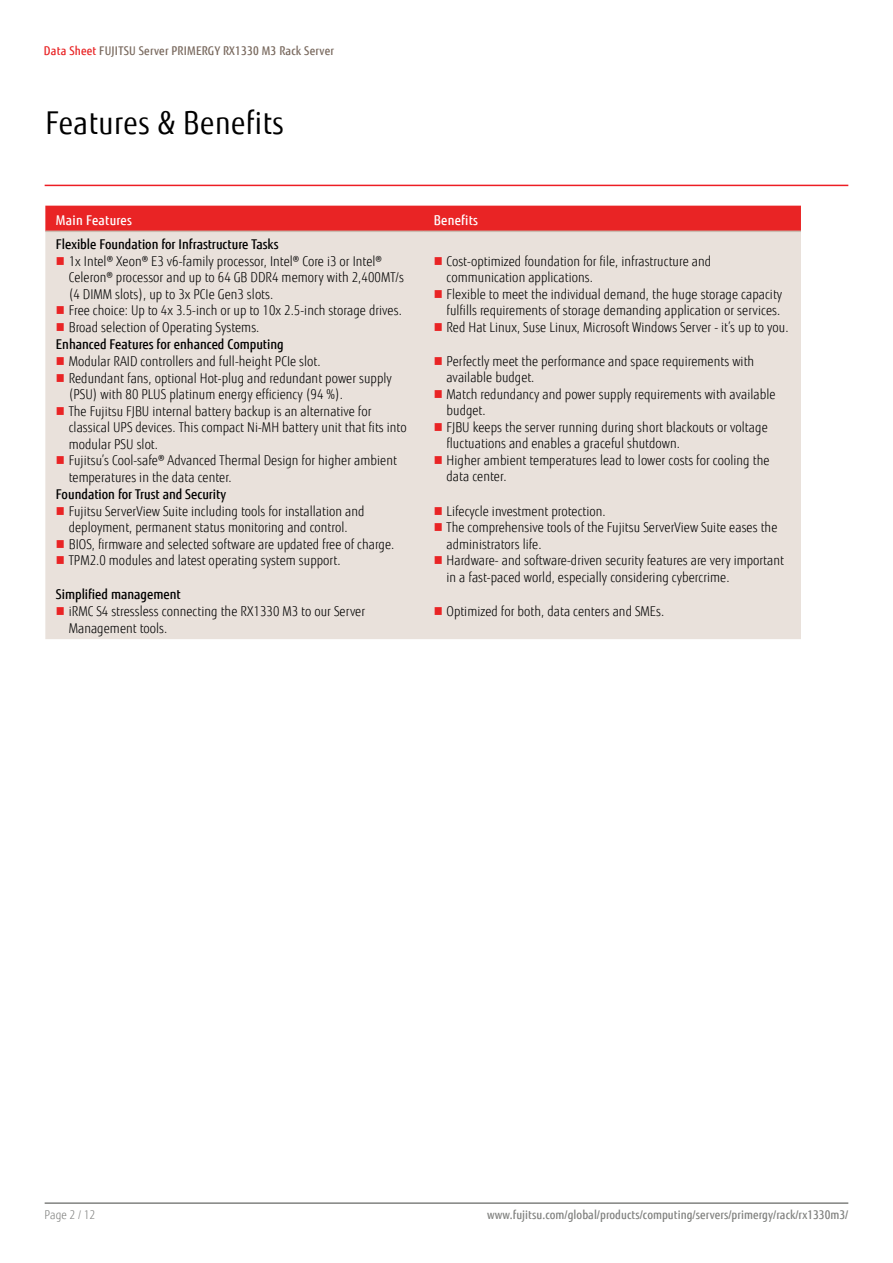
<style>
.page{position:relative;width:893px;height:1263px;background:#fff}
.page>*{position:absolute;margin:0;border:0;box-sizing:border-box;transform-origin:0 0}
.t1{font:31.5px "Fujitsu Sans";letter-spacing:.02em;color:#000;scale:.9 1}
.t2{font:300 13.5px/16.5px "Fujitsu Sans";letter-spacing:.005em;color:#000;scale:.9 1}
.t3{font:500 13.5px "Fujitsu Sans";color:#000;scale:.9 1}
.t4{font:500 13.5px "Fujitsu Sans";letter-spacing:.02em;color:#fff;scale:.9 1}
.t5{font:500 12px "Fujitsu Sans";letter-spacing:.005em;color:#818280;scale:.9 1}
.t6{font:500 12px "Fujitsu Sans";letter-spacing:.02em;color:#79695e;scale:.9 1}
.t7{font:300 12px "Fujitsu Sans";letter-spacing:.005em;color:#818280;scale:.9 1}
.s1{color:#e92425}
</style>
<div class="page">
<hr style="left:45px;top:1202px;width:803px;height:2px;background:#818280">
<div style="left:45px;top:206px;width:756px;height:25px;background:#e92425"></div>
<div style="left:45px;top:232px;width:756px;height:407px;background:#e9e1db"></div>
<hr style="left:45px;top:231px;width:378px;height:1px;background:#c9bbb0">
<hr style="left:423px;top:231px;width:378px;height:1px;background:#c9bbb0">
<hr style="left:45px;top:185px;width:803px;height:1px;background:#ed1d24">
<svg style="left:57px;top:257px;width:7px;height:8px"></svg>
<svg style="left:57px;top:306px;width:7px;height:8px"></svg>
<svg style="left:57px;top:323px;width:7px;height:8px"></svg>
<svg style="left:435px;top:257px;width:7px;height:8px"></svg>
<svg style="left:435px;top:290px;width:7px;height:8px"></svg>
<svg style="left:435px;top:323px;width:7px;height:8px"></svg>
<svg style="left:57px;top:357px;width:7px;height:8px"></svg>
<svg style="left:57px;top:374px;width:7px;height:7px"></svg>
<svg style="left:57px;top:407px;width:7px;height:7px"></svg>
<svg style="left:57px;top:456px;width:7px;height:8px"></svg>
<svg style="left:435px;top:357px;width:7px;height:8px"></svg>
<svg style="left:435px;top:390px;width:7px;height:8px"></svg>
<svg style="left:435px;top:423px;width:7px;height:8px"></svg>
<svg style="left:435px;top:456px;width:7px;height:8px"></svg>
<svg style="left:57px;top:507px;width:7px;height:8px"></svg>
<svg style="left:57px;top:540px;width:7px;height:8px"></svg>
<svg style="left:57px;top:556px;width:7px;height:8px"></svg>
<svg style="left:435px;top:507px;width:7px;height:8px"></svg>
<svg style="left:435px;top:523px;width:7px;height:8px"></svg>
<svg style="left:435px;top:556px;width:7px;height:8px"></svg>
<svg style="left:57px;top:607px;width:7px;height:8px"></svg>
<svg style="left:435px;top:607px;width:7px;height:8px"></svg>
<p class="t6" style="left:44px;top:43px;width:324px"><span class="s1">Data Sheet</span> FUJITSU Server PRIMERGY RX1330 M3 Rack Server</p>
<h1 class="t1" style="left:45px;top:104px;width:267px">Features &amp; Benefits</h1>
<p class="t4" style="left:56px;top:212px;width:86px">Main Features</p>
<p class="t4" style="left:434px;top:212px;width:51px">Benefits</p>
<p class="t3" style="left:56px;top:235px;width:249px">Flexible Foundation for Infrastructure Tasks</p>
<p class="t2" style="left:69px;top:253px;width:374px">1x Intel® Xeon® E3 v6-family processor, Intel® Core i3 or Intel® Celeron® processor and up to 64 GB DDR4 memory with 2,400MT/s (4 DIMM slots), up to 3x PCIe Gen3 slots.<br>Free choice: Up to 4x 3.5-inch or up to 10x 2.5-inch storage drives.<br>Broad selection of Operating Systems.</p>
<p class="t2" style="left:447px;top:253px;width:382px">Cost-optimized foundation for file, infrastructure and communication applications.<br>Flexible to meet the individual demand, the huge storage capacity fulfills requirements of storage demanding application or services.<br>Red Hat Linux, Suse Linux, Microsoft Windows Server - it’s up to you.</p>
<p class="t3" style="left:56px;top:336px;width:255px">Enhanced Features for enhanced Computing</p>
<p class="t2" style="left:69px;top:353px;width:377px">Modular RAID controllers and full-height PCIe slot.<br>Redundant fans, optional Hot-plug and redundant power supply (PSU) with 80 PLUS platinum energy efficiency (94 %).<br>The Fujitsu FJBU internal battery backup is an alternative for classical UPS devices. This compact Ni-MH battery unit that fits into modular PSU slot.<br>Fujitsu’s Cool-safe® Advanced Thermal Design for higher ambient temperatures in the data center.</p>
<p class="t2" style="left:447px;top:353px;width:367px">Perfectly meet the performance and space requirements with available budget.<br>Match redundancy and power supply requirements with available budget.<br>FJBU keeps the server running during short blackouts or voltage fluctuations and enables a graceful shutdown.<br>Higher ambient temperatures lead to lower costs for cooling the data center.</p>
<p class="t3" style="left:56px;top:485px;width:191px">Foundation for Trust and Security</p>
<p class="t2" style="left:69px;top:503px;width:363px">Fujitsu ServerView Suite including tools for installation and deployment, permanent status monitoring and control.<br>BIOS, firmware and selected software are updated free of charge.<br>TPM2.0 modules and latest operating system support.</p>
<p class="t2" style="left:447px;top:503px;width:377px">Lifecycle investment protection.<br>The comprehensive tools of the Fujitsu ServerView Suite eases the administrators life.<br>Hardware- and software-driven security features are very important in a fast-paced world, especially considering cybercrime.</p>
<p class="t3" style="left:56px;top:586px;width:140px">Simplified management</p>
<p class="t2" style="left:69px;top:603px;width:331px">iRMC S4 stressless connecting the RX1330 M3 to our Server<br>Management tools.</p>
<p class="t2" style="left:447px;top:603px;width:243px">Optimized for both, data centers and SMEs.</p>
<p class="t7" style="left:45px;top:1208px;width:58px">Page 2 / 12</p>
<p class="t5" style="left:487px;top:1208px;width:403px">www.fujitsu.com/global/products/computing/servers/primergy/rack/rx1330m3/</p>
</div>
